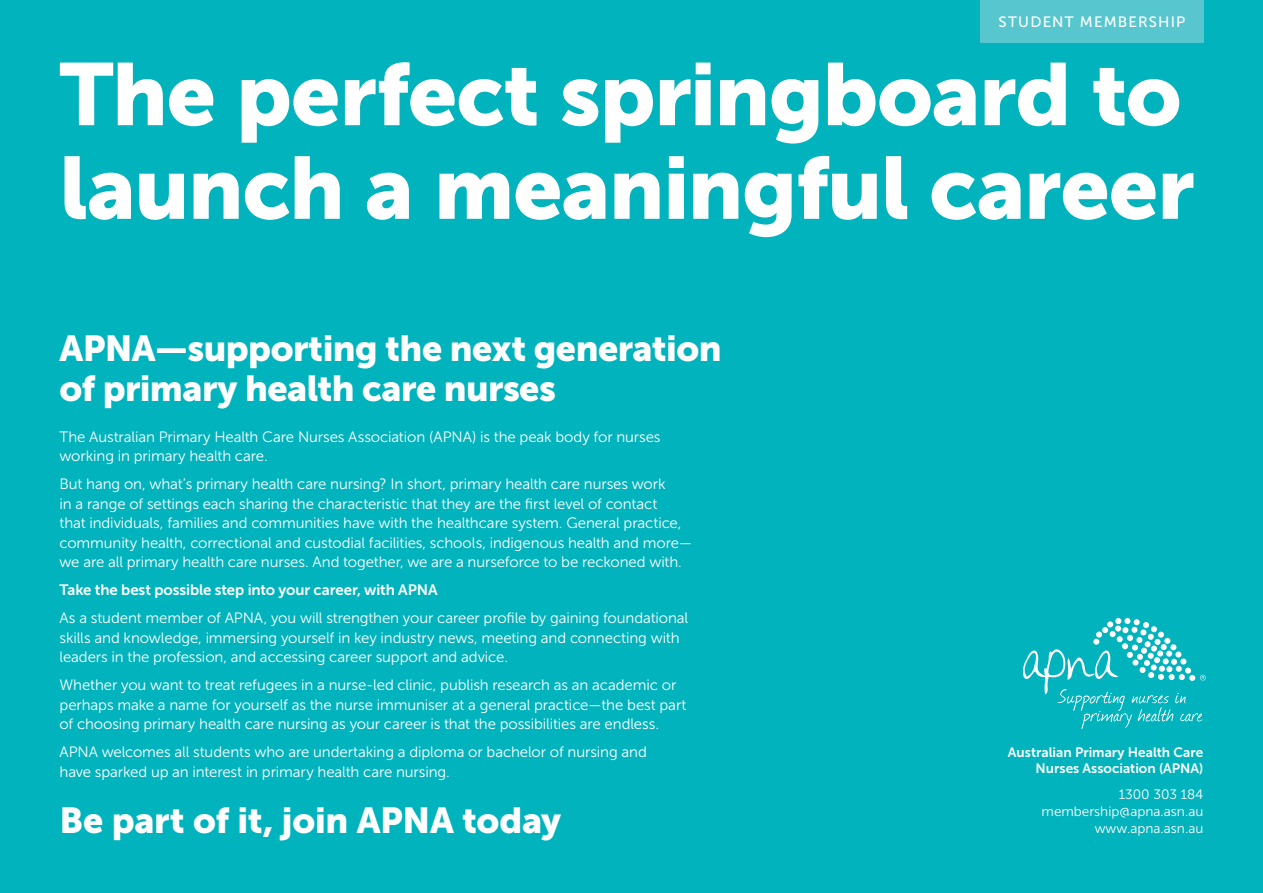
<style>
.page{position:relative;width:1263px;height:893px;background:#00b3bd}
.page>*{position:absolute;margin:0;border:0;box-sizing:border-box;transform-origin:0 0}
.t1{font:87.6px/93.6px "Museo Sans 900";letter-spacing:-.015em;color:#fff}
.t2{font:36px/40.5px "Museo Sans 900";letter-spacing:-.015em;color:#fff}
.t3{font:15px/19.5px "Museo Sans 300";letter-spacing:-.005em;color:#fff}
.t4{font:15px "Museo Sans 700";letter-spacing:-.005em;color:#fff}
.t5{font:15px "Museo Sans 500";letter-spacing:.08em;color:#fff}
.t6{font:13.5px/16.4px "Museo Sans 700";color:#fff;text-align:right}
.t7{font:13.5px/17.2px "Museo Sans 300";color:#fff;text-align:right}
</style>
<div class="page">
<svg style="left:1023px;top:618px;width:183px;height:111px"></svg>
<div style="left:980px;top:0;width:223px;height:43px;background:#58c6ce"></div>
<p class="t5" style="left:998px;top:14px;width:188px">STUDENT MEMBERSHIP</p>
<h1 class="t1" style="left:60px;top:47px;width:1137px">The perfect springboard to launch a meaningful career</h1>
<h2 class="t2" style="left:60px;top:327px;width:664px">APNA—supporting the next generation of primary health care nurses</h2>
<p class="t3" style="left:60px;top:427px;width:603px">The Australian Primary Health Care Nurses Association (APNA) is the peak body for nurses working in primary health care.</p>
<p class="t3" style="left:60px;top:474px;width:634px">But hang on, what’s primary health care nursing? In short, primary health care nurses work<br>in a range of settings each sharing the characteristic that they are the first level of contact<br>that individuals, families and communities have with the healthcare system. General practice, community health, correctional and custodial facilities, schools, indigenous health and more— we are all primary health care nurses. And together, we are a nurseforce to be reckoned with.</p>
<p class="t4" style="left:60px;top:582px;width:380px">Take the best possible step into your career, with APNA</p>
<p class="t3" style="left:60px;top:608px;width:630px">As a student member of APNA, you will strengthen your career profile by gaining foundational skills and knowledge, immersing yourself in key industry news, meeting and connecting with leaders in the profession, and accessing career support and advice.</p>
<p class="t3" style="left:60px;top:675px;width:628px">Whether you want to treat refugees in a nurse-led clinic, publish research as an academic or perhaps make a name for yourself as the nurse immuniser at a general practice—the best part of choosing primary health care nursing as your career is that the possibilities are endless.</p>
<p class="t3" style="left:60px;top:742px;width:589px">APNA welcomes all students who are undertaking a diploma or bachelor of nursing and have sparked up an interest in primary health care nursing.</p>
<h2 class="t2" style="left:60px;top:800px;width:503px">Be part of it, join APNA today</h2>
<p class="t6" style="left:1008px;top:744px;width:197px">Australian Primary Health Care<br>Nurses Association (APNA)</p>
<p class="t7" style="left:1041px;top:786px;width:163px">1300 303 184 membership@apna.asn.au www.apna.asn.au</p>
</div>
